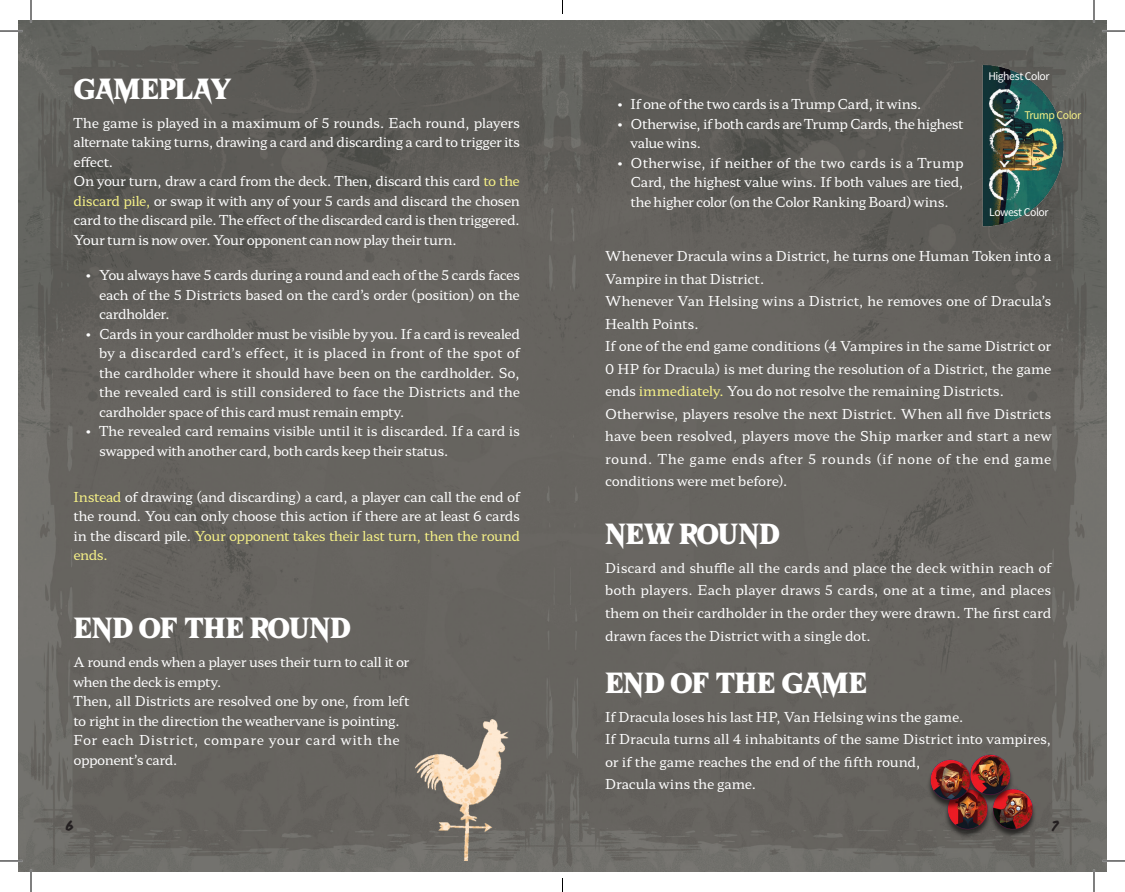
<style>
.page{position:relative;width:1125px;height:892px;background:#fff}
.page>*{position:absolute;margin:0;border:0;box-sizing:border-box;transform-origin:0 0}
.t1{font:30px "American Frights";letter-spacing:-.04em;color:#fff}
.t2{font:30px "American Frights";letter-spacing:-.06em;color:#fff}
.t3{font:13.5px/19.5px "Hahmlet";letter-spacing:-.02em;color:#fff}
.t4{font:13.5px "Drop Dead Gorgeous";color:#231f20}
.t5{font:10.5px "Noto Sans KR";letter-spacing:-.045em;color:#fff}
.t6{font:10.5px "Noto Sans KR";letter-spacing:-.045em;color:#f7f287}
.s1{color:#f7f287}
</style>
<div class="page">
<img style="left:18px;top:20px;width:1089px;height:851px">
<img style="left:921px;top:747px;width:122px;height:118px">
<img style="left:400px;top:708px;width:132px;height:152px">
<img style="left:960px;top:46px;width:117px;height:201px">
<hr style="left:0;top:30px;width:22px;height:2px;background:#fff">
<hr style="left:1102px;top:30px;width:23px;height:2px;background:#fff">
<hr style="left:0;top:859px;width:22px;height:2px;background:#fff">
<hr style="left:1102px;top:859px;width:23px;height:2px;background:#fff">
<hr style="left:30px;top:0;width:2px;height:23px;background:#fff">
<hr style="left:30px;top:869px;width:2px;height:22px;background:#fff">
<hr style="left:1093px;top:0;width:2px;height:23px;background:#fff">
<hr style="left:1093px;top:869px;width:2px;height:22px;background:#fff">
<svg style="left:0;top:31px;width:22px;height:1px"></svg>
<svg style="left:1102px;top:31px;width:23px;height:1px"></svg>
<svg style="left:0;top:860px;width:22px;height:1px"></svg>
<svg style="left:1102px;top:860px;width:23px;height:1px"></svg>
<svg style="left:31px;top:0;width:1px;height:23px"></svg>
<svg style="left:31px;top:869px;width:1px;height:22px"></svg>
<svg style="left:1094px;top:0;width:1px;height:23px"></svg>
<svg style="left:1094px;top:869px;width:1px;height:22px"></svg>
<svg style="left:562px;top:0;width:1px;height:14px"></svg>
<svg style="left:562px;top:878px;width:1px;height:13px"></svg>
<h1 class="t2" style="left:74px;top:68px;width:160px">GAMEPLAY</h1>
<p class="t3" style="left:74px;top:112px;width:448px">The game is played in a maximum of 5 rounds. Each round, players alternate taking turns, drawing a card and discarding a card to trigger its effect.<br>On your turn, draw a card from the deck. Then, discard this card <span class="s1">to the discard pile,</span> or swap it with any of your 5 cards and discard the chosen card to the discard pile. The effect of the discarded card is then triggered.<br>Your turn is now over. Your opponent can now play their turn.</p>
<p class="t3" style="left:99px;top:264px;width:422px;text-align:justify;text-indent:-13px">• You always have 5 cards during a round and each of the 5 cards faces each of the 5 Districts based on the card’s order (position) on the cardholder.</p>
<p class="t3" style="left:99px;top:323px;width:423px;text-align:justify;text-indent:-13px">• Cards in your cardholder must be visible by you. If a card is revealed by a discarded card’s effect, it is placed in front of the spot of the cardholder where it should have been on the cardholder. So, the revealed card is still considered to face the Districts and the cardholder space of this card must remain empty.</p>
<p class="t3" style="left:99px;top:420px;width:422px;text-indent:-13px">• The revealed card remains visible until it is discarded. If a card is swapped with another card, both cards keep their status.</p>
<p class="t3" style="left:74px;top:486px;width:448px;text-align:justify"><span class="s1">Instead</span> of drawing (and discarding) a card, a player can call the end of the round. You can only choose this action if there are at least 6 cards in the discard pile. <span class="s1">Your opponent takes their last turn, then the round ends.</span></p>
<h1 class="t1" style="left:74px;top:607px;width:280px">END OF THE ROUND</h1>
<p class="t3" style="left:74px;top:651px;width:337px">A round ends when a player uses their turn to call it or when the deck is empty.<br>Then, all Districts are resolved one by one, from left to right in the direction the weathervane is pointing.<br>For each District, compare your card with the opponent’s card.</p>
<p class="t3" style="left:618px;top:94px;width:306px">• If one of the two cards is a Trump Card, it wins.</p>
<p class="t3" style="left:631px;top:113px;width:335px;text-indent:-13px">• Otherwise, if both cards are Trump Cards, the highest value wins.</p>
<p class="t3" style="left:631px;top:152px;width:335px;text-align:justify;text-indent:-13px">• Otherwise, if neither of the two cards is a Trump Card, the highest value wins. If both values are tied, the higher color (on the Color Ranking Board) wins.</p>
<p class="t5" style="left:988px;top:70px;width:63px">Highest Color</p>
<p class="t6" style="left:1024px;top:110px;width:58px">Trump Color</p>
<p class="t5" style="left:989px;top:206px;width:61px">Lowest Color</p>
<p class="t3" style="left:605px;top:244px;width:448px;line-height:22.5px">Whenever Dracula wins a District, he turns one Human Token into a Vampire in that District.<br>Whenever Van Helsing wins a District, he removes one of Dracula’s Health Points.<br>If one of the end game conditions (4 Vampires in the same District or 0 HP for Dracula) is met during the resolution of a District, the game ends <span class="s1">immediately.</span> You do not resolve the remaining Districts.<br>Otherwise, players resolve the next District. When all five Districts have been resolved, players move the Ship marker and start a new round. The game ends after 5 rounds (if none of the end game conditions were met before).</p>
<h1 class="t1" style="left:605px;top:513px;width:177px">NEW ROUND</h1>
<p class="t3" style="left:605px;top:555px;width:448px;line-height:22.5px;text-align:justify">Discard and shuffle all the cards and place the deck within reach of both players. Each player draws 5 cards, one at a time, and places them on their cardholder in the order they were drawn. The first card drawn faces the District with a single dot.</p>
<h1 class="t1" style="left:605px;top:662px;width:265px">END OF THE GAME</h1>
<p class="t3" style="left:605px;top:704px;width:448px;line-height:22.5px">If Dracula loses his last HP, Van Helsing wins the game.<br>If Dracula turns all 4 inhabitants of the same District into vampires, or if the game reaches the end of the fifth round,<br>Dracula wins the game.</p>
<p class="t4" style="left:66px;top:815px;width:9px">6</p>
<p class="t4" style="left:1051px;top:815px;width:9px">7</p>
</div>
